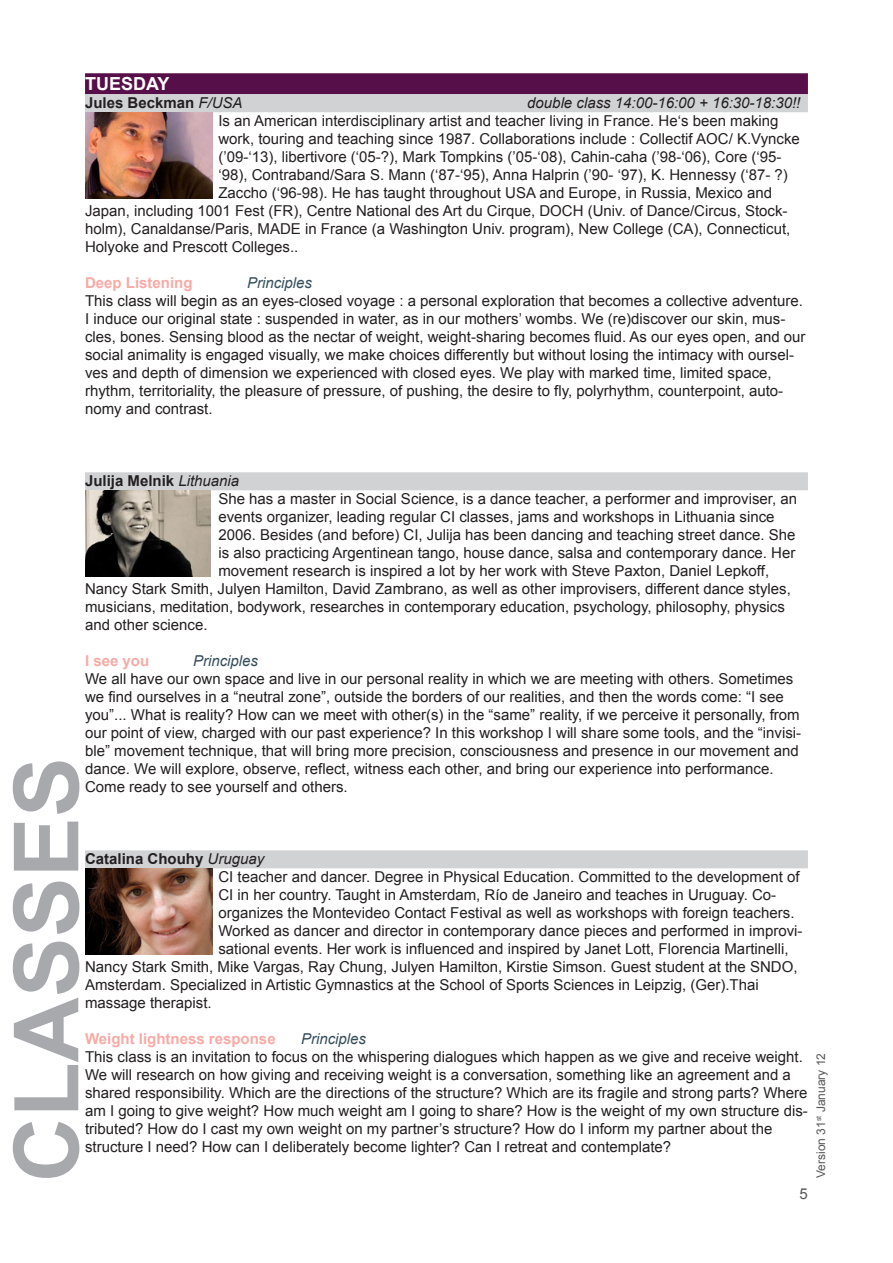
<style>
.page{position:relative;width:893px;height:1263px;background:#fff}
.page>*{position:absolute;margin:0;border:0;box-sizing:border-box;transform-origin:0 0}
.t1{font:700 90px "Arial";color:#a8a9ad}
.t2{font:700 18px "Arial";color:#fff}
.t3{font:15px/18px "Arial";color:#231f20}
.t4{font:700 15px "Arial";color:#231f20}
.t5{font:700 15px "Arial";color:#f8aaa5}
.t6{font:italic 15px "Arial";color:#231f20}
.t7{font:italic 15px "Arial";color:#344d59}
.t8{font:15px "Arial";color:#57585a}
.t9{font:12px "Arial";color:#57585a}
.s1{font-weight:400;font-style:italic}
</style>
<div class="page">
<div style="left:85px;top:73px;width:723px;height:21px;background:#570f49"></div>
<div style="left:85px;top:94px;width:723px;height:18px;background:#d1d2d4"></div>
<div style="left:85px;top:472px;width:723px;height:18px;background:#d1d2d4"></div>
<div style="left:85px;top:850px;width:723px;height:18px;background:#d1d2d4"></div>
<img style="left:85px;top:112px;width:128px;height:86px">
<img style="left:85px;top:490px;width:126px;height:86px">
<img style="left:85px;top:868px;width:127px;height:86px">
<p class="t2" style="left:85px;top:72px;width:86px">TUESDAY</p>
<p class="t4" style="left:85px;top:93px;width:159px">Jules Beckman <span class="s1">F/USA</span></p>
<p class="t6" style="left:527px;top:93px;width:275px">double class 14:00-16:00 + 16:30-18:30!!</p>
<p class="t3" style="left:218px;top:112px;width:562px">Is an American interdisciplinary artist and teacher living in France. He‘s been making</p>
<p class="t3" style="left:218px;top:130px;width:583px">work, touring and teaching since 1987. Collaborations include : Collectif AOC/ K.Vyncke</p>
<p class="t3" style="left:218px;top:148px;width:565px">(’09-‘13), libertivore (‘05-?), Mark Tompkins (’05-‘08), Cahin-caha (’98-‘06), Core (‘95-</p>
<p class="t3" style="left:218px;top:166px;width:571px">‘98), Contraband/Sara S. Mann (‘87-‘95), Anna Halprin (’90- ‘97), K. Hennessy (‘87- ?)</p>
<p class="t3" style="left:218px;top:184px;width:555px">Zaccho (‘96-98). He has taught throughout USA and Europe, in Russia, Mexico and</p>
<p class="t3" style="left:85px;top:202px;width:704px">Japan, including 1001 Fest (FR), Centre National des Art du Cirque, DOCH (Univ. of Dance/Circus, Stock-</p>
<p class="t3" style="left:85px;top:220px;width:707px">holm), Canaldanse/Paris, MADE in France (a Washington Univ. program), New College (CA), Connecticut,</p>
<p class="t3" style="left:85px;top:238px;width:215px">Holyoke and Prescott Colleges..</p>
<p class="t5" style="left:85px;top:273px;width:109px">Deep Listening</p>
<p class="t7" style="left:247px;top:273px;width:67px">Principles</p>
<p class="t3" style="left:85px;top:292px;width:722px">This class will begin as an eyes-closed voyage : a personal exploration that becomes a collective adventure.<br>I induce our original state : suspended in water, as in our mothers’ wombs. We (re)discover our skin, mus&shy;cles, bones. Sensing blood as the nectar of weight, weight-sharing becomes fluid. As our eyes open, and our social animality is engaged visually, we make choices differently but without losing the intimacy with oursel&shy;ves and depth of dimension we experienced with closed eyes. We play with marked time, limited space, rhythm, territoriality, the pleasure of pressure, of pushing, the desire to fly, polyrhythm, counterpoint, auto&shy;nomy and contrast.</p>
<p class="t4" style="left:85px;top:471px;width:156px">Julija Melnik <span class="s1">Lithuania</span></p>
<p class="t3" style="left:218px;top:490px;width:580px">She has a master in Social Science, is a dance teacher, a performer and improviser, an</p>
<p class="t3" style="left:218px;top:508px;width:558px">events organizer, leading regular CI classes, jams and workshops in Lithuania since</p>
<p class="t3" style="left:218px;top:526px;width:578px">2006. Besides (and before) CI, Julija has been dancing and teaching street dance. She</p>
<p class="t3" style="left:218px;top:544px;width:578px">is also practicing Argentinean tango, house dance, salsa and contemporary dance. Her</p>
<p class="t3" style="left:218px;top:562px;width:552px">movement research is inspired a lot by her work with Steve Paxton, Daniel Lepkoff,</p>
<p class="t3" style="left:85px;top:580px;width:707px">Nancy Stark Smith, Julyen Hamilton, David Zambrano, as well as other improvisers, different dance styles,</p>
<p class="t3" style="left:85px;top:598px;width:701px">musicians, meditation, bodywork, researches in contemporary education, psychology, philosophy, physics</p>
<p class="t3" style="left:85px;top:616px;width:124px">and other science.</p>
<p class="t5" style="left:85px;top:651px;width:66px">I see you</p>
<p class="t7" style="left:193px;top:651px;width:67px">Principles</p>
<p class="t3" style="left:85px;top:670px;width:718px">We all have our own space and live in our personal reality in which we are meeting with others. Sometimes we find ourselves in a “neutral zone”, outside the borders of our realities, and then the words come: “I see you”... What is reality? How can we meet with other(s) in the “same” reality, if we perceive it personally, from our point of view, charged with our past experience? In this workshop I will share some tools, and the “invisi&shy;ble” movement technique, that will bring more precision, consciousness and presence in our movement and dance. We will explore, observe, reflect, witness each other, and bring our experience into performance.<br>Come ready to see yourself and others.</p>
<h1 class="t1" style="left:-13px;top:1182px;width:427px;rotate:-90deg">CLASSES</h1>
<p class="t4" style="left:85px;top:849px;width:181px">Catalina Chouhy <span class="s1">Uruguay</span></p>
<p class="t3" style="left:218px;top:868px;width:583px">CI teacher and dancer. Degree in Physical Education. Committed to the development of</p>
<p class="t3" style="left:218px;top:886px;width:559px">CI in her country. Taught in Amsterdam, Río de Janeiro and teaches in Uruguay. Co-</p>
<p class="t3" style="left:218px;top:904px;width:578px">organizes the Montevideo Contact Festival as well as workshops with foreign teachers.</p>
<p class="t3" style="left:218px;top:922px;width:586px">Worked as dancer and director in contemporary dance pieces and performed in improvi-</p>
<p class="t3" style="left:218px;top:940px;width:572px">sational events. Her work is influenced and inspired by Janet Lott, Florencia Martinelli,</p>
<p class="t3" style="left:85px;top:958px;width:714px">Nancy Stark Smith, Mike Vargas, Ray Chung, Julyen Hamilton, Kirstie Simson. Guest student at the SNDO,</p>
<p class="t3" style="left:85px;top:976px;width:675px">Amsterdam. Specialized in Artistic Gymnastics at the School of Sports Sciences in Leipzig, (Ger).Thai</p>
<p class="t3" style="left:85px;top:994px;width:128px">massage therapist.</p>
<p class="t5" style="left:85px;top:1029px;width:192px">Weight lightness response</p>
<p class="t7" style="left:301px;top:1029px;width:67px">Principles</p>
<p class="t3" style="left:85px;top:1048px;width:724px">This class is an invitation to focus on the whispering dialogues which happen as we give and receive weight.<br>We will research on how giving and receiving weight is a conversation, something like an agreement and a shared responsibility. Which are the directions of the structure? Which are its fragile and strong parts? Where am I going to give weight? How much weight am I going to share? How is the weight of my own structure dis&shy;tributed? How do I cast my own weight on my partner’s structure? How do I inform my partner about the structure I need? How can I deliberately become lighter? Can I retreat and contemplate?</p>
<p class="t8" style="left:800px;top:1184px;width:10px">5</p>
<p class="t9" style="left:813px;top:1178px;width:126px;rotate:-90deg">Version 31<sup>st</sup> January 12</p>
</div>
